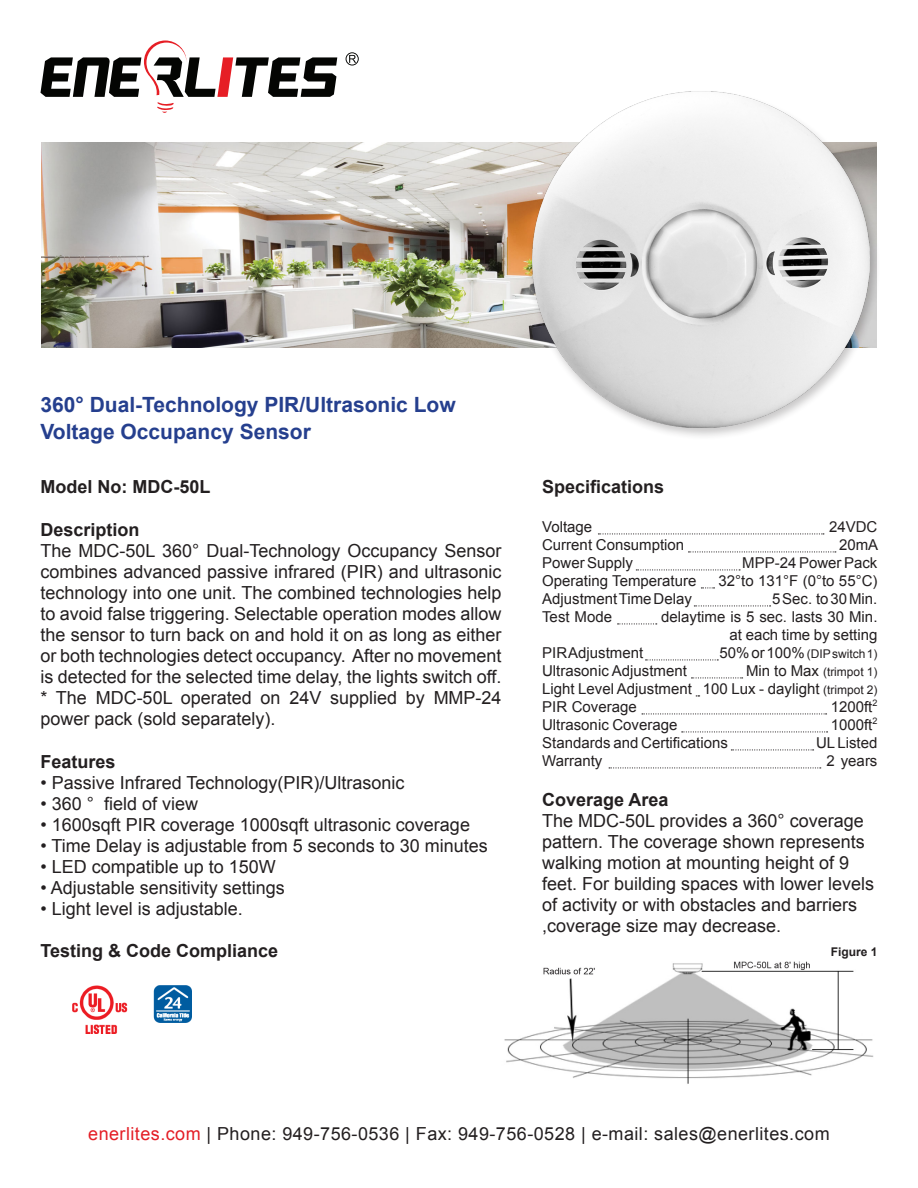
<style>
.page{position:relative;width:918px;height:1188px;background:#fff}
.page>*{position:absolute;margin:0;border:0;box-sizing:border-box;transform-origin:0 0}
.t1{font:700 21px/27px "Arial";color:#253f8e}
.t2{font:18px/21px "Arial";color:#231f20}
.t3{font:700 18px "Arial";color:#231f20}
.t4{font:18px "Arial";letter-spacing:.025em;color:#231f20}
.t5{font:15px "Arial";color:#231f20}
.t6{font:12px "Arial";color:#231f20}
.t7{font:700 12px "Arial";color:#231f20}
.s1{font-size:15px}
.s2{font-size:12px}
.s3{color:#e41e26}
</style>
<div class="page">
<img style="left:41px;top:142px;width:486px;height:206px">
<div style="left:527px;top:89px;width:354px;height:352px;background:#231f20;opacity:.25"></div>
<img style="left:532px;top:91px;width:337px;height:336px">
<svg style="left:40px;top:40px;width:297px;height:73px"></svg>
<svg style="left:346px;top:52px;width:12px;height:14px"></svg>
<svg style="left:598px;top:533px;width:226px;height:1px"></svg>
<svg style="left:688px;top:551px;width:148px;height:1px"></svg>
<svg style="left:636px;top:569px;width:104px;height:1px"></svg>
<svg style="left:701px;top:587px;width:14px;height:1px"></svg>
<svg style="left:694px;top:605px;width:77px;height:1px"></svg>
<svg style="left:618px;top:623px;width:39px;height:1px"></svg>
<svg style="left:646px;top:659px;width:72px;height:1px"></svg>
<svg style="left:691px;top:677px;width:52px;height:1px"></svg>
<svg style="left:642px;top:713px;width:185px;height:1px"></svg>
<svg style="left:682px;top:731px;width:146px;height:1px"></svg>
<svg style="left:731px;top:749px;width:83px;height:1px"></svg>
<svg style="left:609px;top:767px;width:212px;height:1px"></svg>
<img style="left:72px;top:985px;width:120px;height:48px">
<img style="left:504px;top:961px;width:370px;height:123px">
<p class="t1" style="left:40px;top:392px;width:417px">360° Dual-Technology PIR/Ultrasonic Low<br>Voltage Occupancy Sensor</p>
<p class="t3" style="left:40px;top:475px;width:171px">Model No: MDC-50L</p>
<p class="t3" style="left:40px;top:518px;width:101px">Description</p>
<p class="t2" style="left:40px;top:540px;width:463px;text-align:justify">The MDC-50L 360° Dual-Technology Occupancy Sensor combines advanced passive infrared (PIR) and ultrasonic technology into one unit. The combined technologies help to avoid false triggering. Selectable operation modes allow the sensor to turn back on and hold it on as long as either or both technologies detect occupancy. After no movement is detected for the selected time delay, the lights switch off.</p>
<p class="t2" style="left:40px;top:687px;width:463px">* The MDC-50L operated on 24V supplied by MMP-24 power pack (sold separately).</p>
<p class="t3" style="left:40px;top:749px;width:77px">Features</p>
<p class="t2" style="left:40px;top:772px;width:366px">• Passive Infrared Technology(PIR)/Ultrasonic</p>
<p class="t2" style="left:40px;top:793px;width:159px">• 360 ° field of view</p>
<p class="t2" style="left:40px;top:814px;width:431px">• 1600sqft PIR coverage 1000sqft ultrasonic coverage</p>
<p class="t2" style="left:40px;top:835px;width:449px">• Time Delay is adjustable from 5 seconds to 30 minutes</p>
<p class="t2" style="left:40px;top:856px;width:237px">• LED compatible up to 150W</p>
<p class="t2" style="left:40px;top:877px;width:246px">• Adjustable sensitivity settings</p>
<p class="t2" style="left:40px;top:898px;width:204px">• Light level is adjustable.</p>
<p class="t3" style="left:40px;top:939px;width:239px">Testing &amp; Code Compliance</p>
<p class="t3" style="left:542px;top:475px;width:124px">Specifications</p>
<p class="t5" style="left:542px;top:517px;width:52px">Voltage</p>
<p class="t5" style="left:829px;top:517px;width:50px">24VDC</p>
<p class="t5" style="left:542px;top:535px;width:144px">Current Consumption</p>
<p class="t5" style="left:839px;top:535px;width:41px">20mA</p>
<p class="t5" style="left:542px;top:553px;width:92px">Power Supply</p>
<p class="t5" style="left:742px;top:553px;width:137px">MPP-24 Power Pack</p>
<p class="t5" style="left:542px;top:571px;width:156px">Operating Temperature</p>
<p class="t5" style="left:719px;top:571px;width:160px">32°to 131°F (0°to 55°C)</p>
<p class="t5" style="left:542px;top:589px;width:151px">Adjustment Time Delay</p>
<p class="t5" style="left:772px;top:589px;width:107px">5 Sec. to 30 Min.</p>
<p class="t5" style="left:542px;top:607px;width:71px">Test Mode</p>
<p class="t5" style="left:661px;top:607px;width:218px">delaytime is 5 sec. lasts 30 Min.</p>
<p class="t5" style="left:730px;top:625px;width:149px">at each time by setting</p>
<p class="t5" style="left:542px;top:643px;width:103px">PIR Adjustment</p>
<p class="t6" style="left:720px;top:646px;width:159px"><span class="s1">50% or 100%</span> (DIP switch 1)</p>
<p class="t5" style="left:542px;top:661px;width:146px">Ultrasonic Adjustment</p>
<p class="t6" style="left:746px;top:664px;width:133px"><span class="s1">Min to Max</span> (trimpot 1)</p>
<p class="t5" style="left:542px;top:679px;width:337px">Light Level Adjustment 100 Lux - daylight <span class="s2">(trimpot 2)</span></p>
<p class="t5" style="left:542px;top:697px;width:96px">PIR Coverage</p>
<p class="t5" style="left:831px;top:697px;width:48px">1200ft<sup>2</sup></p>
<p class="t5" style="left:542px;top:715px;width:137px">Ultrasonic Coverage</p>
<p class="t5" style="left:831px;top:715px;width:48px">1000ft<sup>2</sup></p>
<p class="t5" style="left:542px;top:733px;width:187px">Standards and Certifications</p>
<p class="t5" style="left:816px;top:733px;width:63px">UL Listed</p>
<p class="t5" style="left:542px;top:751px;width:62px">Warranty</p>
<p class="t5" style="left:826px;top:751px;width:53px">2 years</p>
<p class="t3" style="left:542px;top:788px;width:128px">Coverage Area</p>
<p class="t2" style="left:542px;top:810px;width:334px">The MDC-50L provides a 360° coverage pattern. The coverage shown represents walking motion at mounting height of 9 feet. For building spaces with lower levels of activity or with obstacles and barriers ,coverage size may decrease.</p>
<p class="t7" style="left:831px;top:944px;width:48px">Figure 1</p>
<p class="t4" style="left:88px;top:1122px;width:743px"><span class="s3">enerlites.com</span> | Phone: 949-756-0536 | Fax: 949-756-0528 | e-mail: sales@enerlites.com</p>
</div>
